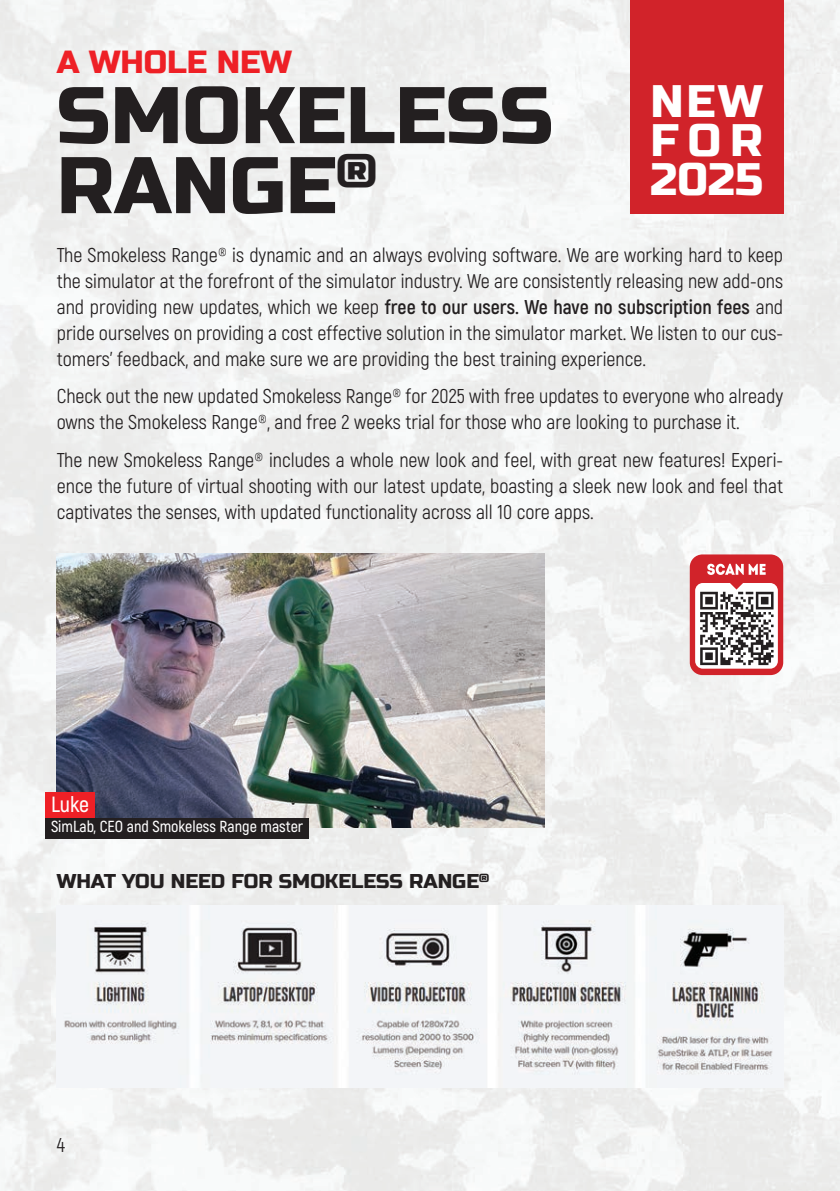
<style>
.page{position:relative;width:840px;height:1191px;background:#fff}
.page>*{position:absolute;margin:0;border:0;box-sizing:border-box;transform-origin:0 0}
.t1{font:80px/70px "Russo One";color:#231f20}
.t2{font:45.6px/38.8px "Russo One";letter-spacing:.06em;color:#fff;text-align:justify}
.t3{font:32px "Russo One";color:#ee2026}
.t4{font:600 22px "Akrobat";color:#fff}
.t5{font:20px/26px "Akrobat";color:#231f20;text-align:justify}
.t6{font:20px "Russo One";color:#231f20}
.t7{font:600 16px "Akrobat";color:#fff}
.s1{font-weight:700}
</style>
<div class="page">
<img style="left:0;top:0;width:839px;height:1191px">
<div style="left:629px;top:0;width:153px;height:213px;background:#d1232a"></div>
<img style="left:57px;top:553px;width:487px;height:274px">
<div style="left:45px;top:818px;width:264px;height:20px;background:#231f20"></div>
<div style="left:45px;top:792px;width:50px;height:26px;background:#ee2026"></div>
<img style="left:57px;top:905px;width:725px;height:182px">
<div style="left:689px;top:554px;width:93px;height:121px;background:#d1232a;border-radius:13px"></div>
<svg style="left:707px;top:564px;width:58px;height:11px"></svg>
<svg style="left:694px;top:583px;width:83px;height:85px"></svg>
<svg style="left:699px;top:583px;width:74px;height:82px;background:#9e9b9c"></svg>
<h3 class="t3" style="left:57px;top:43px;width:237px">A WHOLE NEW</h3>
<h1 class="t1" style="left:57px;top:82px;width:498px">SMOKELESS<br>RANGE<sup>®</sup></h1>
<h2 class="t2" style="left:650px;top:83px;width:114px">NEW FOR 2025</h2>
<p class="t5" style="left:57px;top:242px;width:727px">The Smokeless Range® is dynamic and an always evolving software. We are working hard to keep the simulator at the forefront of the simulator industry. We are consistently releasing new add-ons and providing new updates, which we keep <span class="s1">free to our users. We have no subscription fees</span> and pride ourselves on providing a cost effective solution in the simulator market. We listen to our cus&shy;tomers’ feedback, and make sure we are providing the best training experience.</p>
<p class="t5" style="left:57px;top:383px;width:727px">Check out the new updated Smokeless Range® for 2025 with free updates to everyone who already owns the Smokeless Range®, and free 2 weeks trial for those who are looking to purchase it.</p>
<p class="t5" style="left:57px;top:446px;width:727px">The new Smokeless Range® includes a whole new look and feel, with great new features! Experi&shy;ence the future of virtual shooting with our latest update, boasting a sleek new look and feel that captivates the senses, with updated functionality across all 10 core apps.</p>
<p class="t4" style="left:51px;top:791px;width:39px">Luke</p>
<p class="t7" style="left:51px;top:817px;width:253px">SimLab, CEO and Smokeless Range master</p>
<p class="t6" style="left:57px;top:869px;width:433px">WHAT YOU NEED FOR SMOKELESS RANGE<sup>®</sup></p>
<p class="t5" style="left:57px;top:1132px;width:10px">4</p>
</div>
